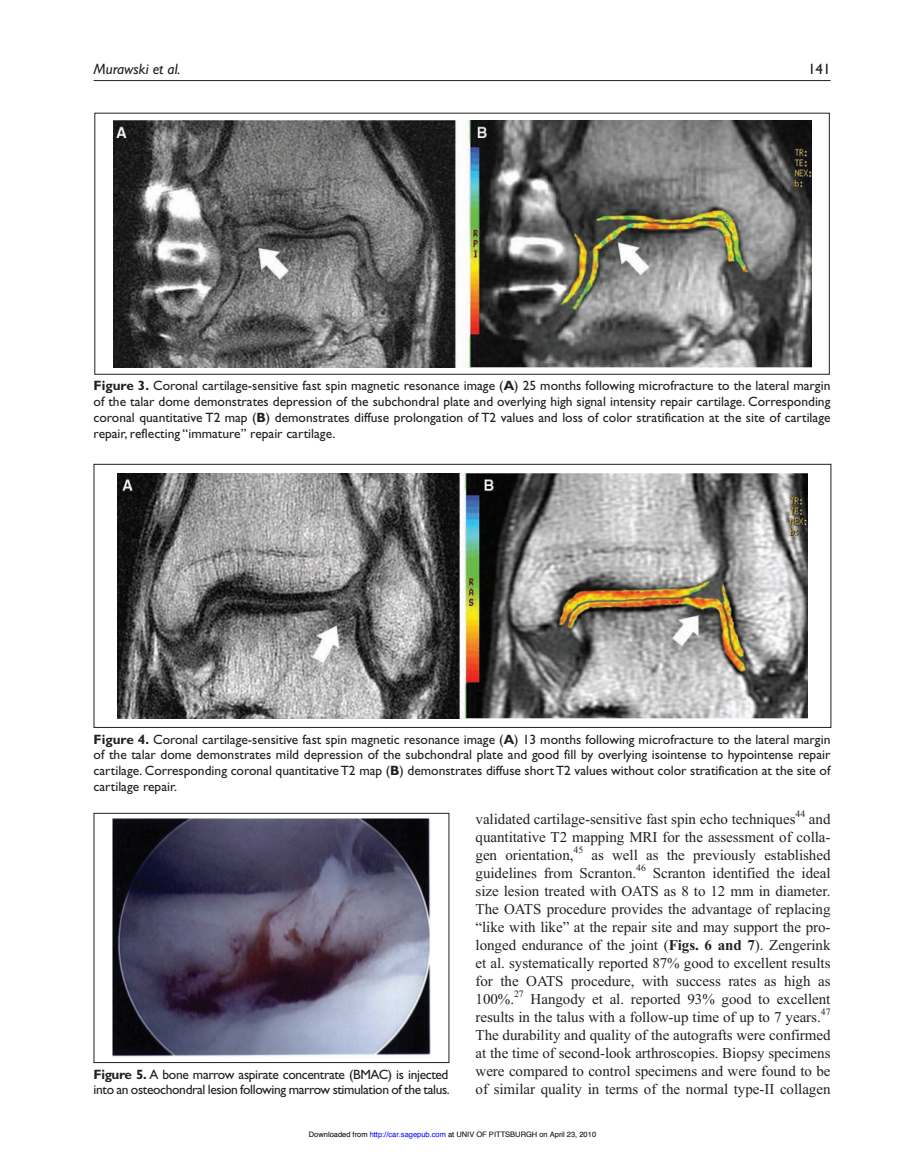
<style>
.page{position:relative;width:905px;height:1175px;background:#fff}
.page>*{position:absolute;margin:0;border:0;box-sizing:border-box;transform-origin:0 0}
.t1{font:15px/18px "Times New Roman";letter-spacing:-.005em;color:#231f20;text-align:justify}
.t2{font:italic 15px "Gill Sans";color:#231f20}
.t3{font:15px "Gill Sans";color:#231f20}
.t4{font:13.5px/15.8px "Gill Sans";letter-spacing:-.025em;color:#231f20;text-align:justify}
.t5{font:9.75px "Times New Roman";letter-spacing:-.005em;color:#231f20}
.t6{font:7.5px "Helvetica";color:#000}
.s1{font-weight:700}
.s2{color:#00f}
</style>
<div class="page">
<hr style="left:94px;top:80px;width:736px;height:1px;background:#231f20">
<img style="left:113px;top:120px;width:698px;height:247px">
<img style="left:117px;top:473px;width:690px;height:245px">
<div style="left:94px;top:464px;width:737px;height:264px;border:1px solid #231f20"></div>
<img style="left:112px;top:818px;width:318px;height:239px">
<p class="t2" style="left:94px;top:60px;width:88px">Murawski et al.</p>
<p class="t3" style="left:808px;top:60px;width:24px">141</p>
<p class="t4" style="left:94px;top:378px;width:738px"><span class="s1">Figure 3.</span> Coronal cartilage-sensitive fast spin magnetic resonance image (<span class="s1">A</span>) 25 months following microfracture to the lateral margin of the talar dome demonstrates depression of the subchondral plate and overlying high signal intensity repair cartilage. Corresponding coronal quantitative T2 map (<span class="s1">B</span>) demonstrates diffuse prolongation of T2 values and loss of color stratification at the site of cartilage repair, reflecting “immature” repair cartilage.</p>
<p class="t4" style="left:94px;top:731px;width:738px"><span class="s1">Figure 4.</span> Coronal cartilage-sensitive fast spin magnetic resonance image (<span class="s1">A</span>) 13 months following microfracture to the lateral margin of the talar dome demonstrates mild depression of the subchondral plate and good fill by overlying isointense to hypointense repair cartilage. Corresponding coronal quantitative T2 map (<span class="s1">B</span>) demonstrates diffuse short T2 values without color stratification at the site of cartilage repair.</p>
<p class="t1" style="left:475px;top:810px;width:356px">validated cartilage-sensitive fast spin echo techniques<sup>44</sup> and quantitative T2 mapping MRI for the assessment of colla&shy;gen orientation,</p>
<p class="t5" style="left:573px;top:844px;width:11px">45</p>
<p class="t1" style="left:475px;top:846px;width:356px;text-indent:116px">as well as the previously established guidelines from Scranton.</p>
<p class="t5" style="left:636px;top:862px;width:11px">46</p>
<p class="t1" style="left:475px;top:864px;width:356px;text-indent:177px">Scranton identified the ideal size lesion treated with OATS as 8 to 12 mm in diameter.<br>The OATS procedure provides the advantage of replacing “like with like” at the repair site and may support the pro&shy;longed endurance of the joint (<span class="s1">Figs. 6 and 7</span>). Zengerink et al. systematically reported 87% good to excellent results for the OATS procedure, with success rates as high as 100%.</p>
<p class="t5" style="left:514px;top:988px;width:11px">27</p>
<p class="t1" style="left:475px;top:990px;width:356px;text-indent:55px">Hangody et al. reported 93% good to excellent results in the talus with a follow-up time of up to 7 years.</p>
<p class="t5" style="left:820px;top:1006px;width:11px">47</p>
<p class="t1" style="left:475px;top:1026px;width:356px">The durability and quality of the autografts were confirmed at the time of second-look arthroscopies. Biopsy specimens were compared to control specimens and were found to be of similar quality in terms of the normal type-II collagen</p>
<p class="t4" style="left:94px;top:1066px;width:358px"><span class="s1">Figure 5.</span> A bone marrow aspirate concentrate (BMAC) is injected into an osteochondral lesion following marrow stimulation of the talus.</p>
<p class="t6" style="left:309px;top:1131px;width:289px">Downloaded from <span class="s2">http://car.sagepub.com</span> at UNIV OF PITTSBURGH on April 23, 2010</p>
</div>
